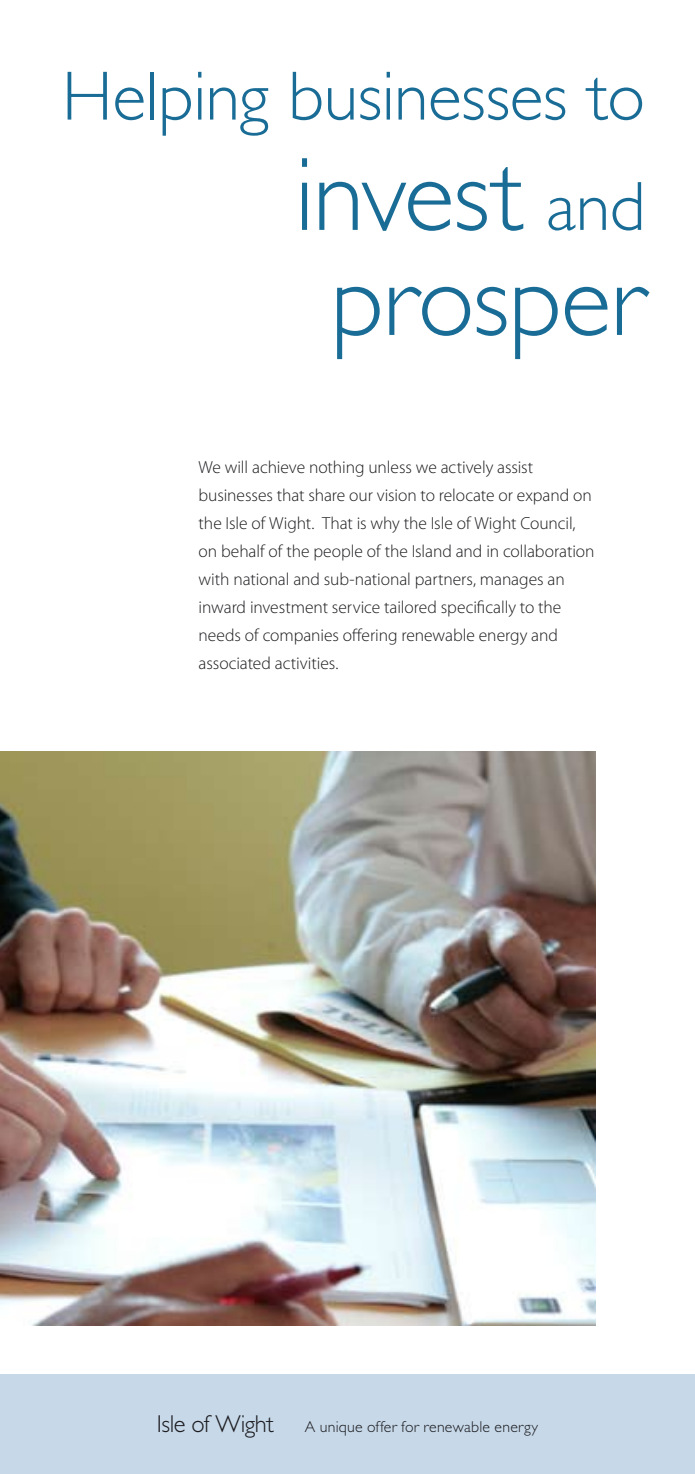
<style>
.page{position:relative;width:695px;height:1474px;background:#fff}
.page>*{position:absolute;margin:0;border:0;box-sizing:border-box;transform-origin:0 0}
.t1{font:300 105px/105px "Gill Sans";letter-spacing:-.015em;color:#196c96;text-align:center}
.t2{font:300 70px "Gill Sans";letter-spacing:-.01em;color:#196c96}
.t3{font:300 24.5px "Gill Sans";letter-spacing:-.02em;color:#1b1b1f}
.t4{font:300 17.5px/28px "Myriad Pro";letter-spacing:-.005em;color:#1b1b1f}
.t5{font:300 15.75px "Gill Sans";letter-spacing:.015em;color:#1b1b1f}
.s1{font-size:70px}
</style>
<div class="page">
<img style="left:0;top:751px;width:595px;height:573px">
<div style="left:0;top:1374px;width:694px;height:99px;background:#c7d8e8"></div>
<h2 class="t2" style="left:62px;top:57px;width:584px">Helping businesses to</h2>
<h1 class="t1" style="left:294px;top:143px;width:352px">invest <span class="s1">and </span>prosper</h1>
<p class="t4" style="left:198px;top:453px;width:397px">We will achieve nothing unless we actively assist businesses that share our vision to relocate or expand on the Isle of Wight. That is why the Isle of Wight Council, on behalf of the people of the Island and in collaboration with national and sub-national partners, manages an inward investment service tailored specifically to the needs of companies offering renewable energy and associated activities.</p>
<h3 class="t3" style="left:157px;top:1409px;width:118px">Isle of Wight</h3>
<p class="t5" style="left:305px;top:1417px;width:234px">A unique offer for renewable energy</p>
</div>
